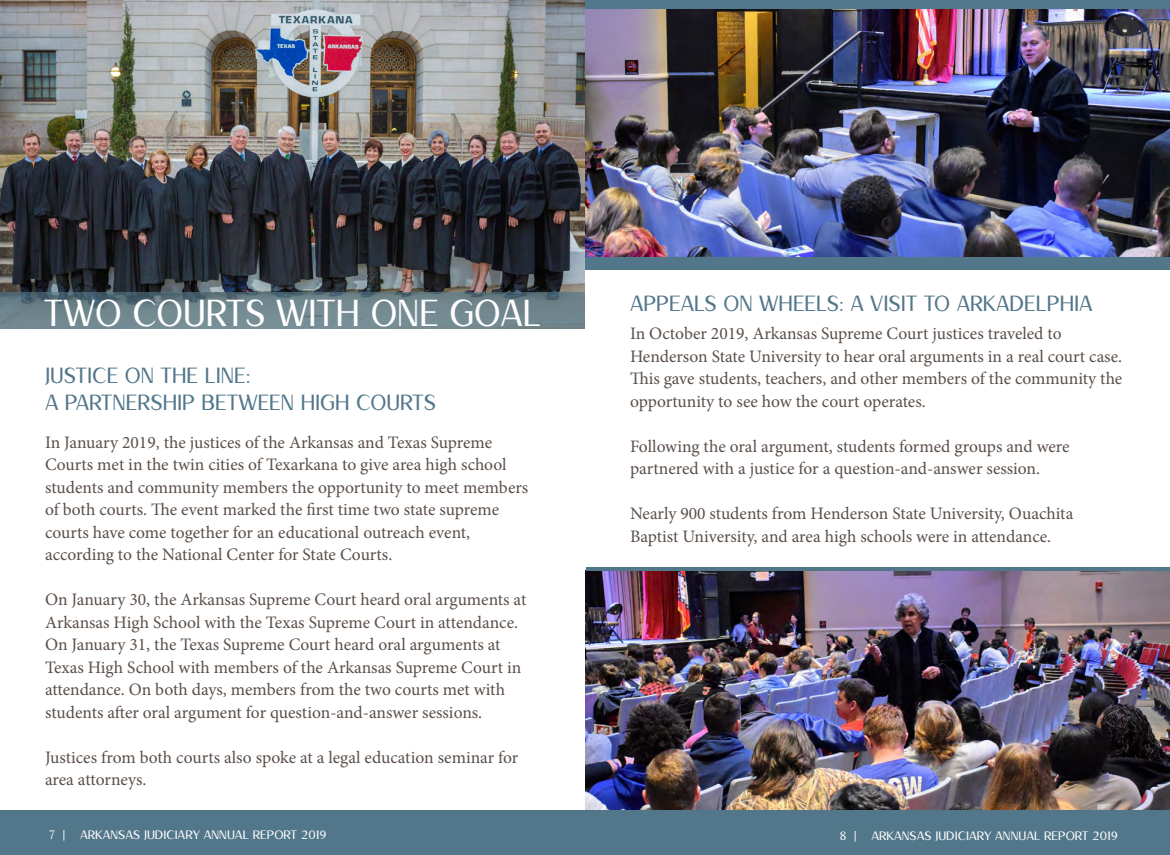
<style>
.page{position:relative;width:1170px;height:855px;background:#fff}
.page>*{position:absolute;margin:0;border:0;box-sizing:border-box;transform-origin:0 0}
.t1{font:38.38px "Almond";color:#fff}
.t2{font:22.5px "Almond";color:#53778a}
.t3{font:17.5px/22.5px "Minion Pro";letter-spacing:-.005em;color:#5a4f49}
.t4{font:12.5px "Almond";color:#fff;scale:1.04 1}
</style>
<div class="page">
<img style="left:0;top:0;width:585px;height:292px">
<svg style="left:0;top:292px;width:585px;height:36px;background:#6b8189"></svg>
<div style="left:0;top:810px;width:1170px;height:45px;background:#53778a"></div>
<img style="left:585px;top:9px;width:585px;height:248px">
<div style="left:585px;top:257px;width:585px;height:13px;background:#53778a"></div>
<div style="left:585px;top:0;width:585px;height:9px;background:#53778a"></div>
<img style="left:585px;top:570px;width:585px;height:239px">
<hr style="left:587px;top:567px;width:583px;height:4px;background:#53778a">
<p class="t1" style="left:44px;top:295px;width:499px">TWO COURTS WITH ONE GOAL</p>
<p class="t2" style="left:45px;top:365px;width:207px">JUSTICE ON THE LINE:</p>
<p class="t2" style="left:45px;top:392px;width:393px">A PARTNERSHIP BETWEEN HIGH COURTS</p>
<p class="t3" style="left:45px;top:431px;width:485px">In January 2019, the justices of the Arkansas and Texas Supreme Courts met in the twin cities of Texarkana to give area high school students and community members the opportunity to meet members of both courts. The event marked the first time two state supreme courts have come together for an educational outreach event, according to the National Center for State Courts.</p>
<p class="t3" style="left:45px;top:588px;width:483px">On January 30, the Arkansas Supreme Court heard oral arguments at Arkansas High School with the Texas Supreme Court in attendance.<br>On January 31, the Texas Supreme Court heard oral arguments at Texas High School with members of the Arkansas Supreme Court in attendance. On both days, members from the two courts met with students after oral argument for question-and-answer sessions.</p>
<p class="t3" style="left:45px;top:746px;width:475px">Justices from both courts also spoke at a legal education seminar for area attorneys.</p>
<p class="t2" style="left:630px;top:292px;width:464px">APPEALS ON WHEELS: A VISIT TO ARKADELPHIA</p>
<p class="t3" style="left:630px;top:322px;width:494px">In October 2019, Arkansas Supreme Court justices traveled to Henderson State University to hear oral arguments in a real court case.<br>This gave students, teachers, and other members of the community the opportunity to see how the court operates.</p>
<p class="t3" style="left:630px;top:435px;width:441px">Following the oral argument, students formed groups and were partnered with a justice for a question-and-answer session.</p>
<p class="t3" style="left:630px;top:502px;width:445px">Nearly 900 students from Henderson State University, Ouachita<br>Baptist University, and area high schools were in attendance.</p>
<p class="t4" style="left:49px;top:829px;width:269px">7 | ARKANSAS JUDICIARY ANNUAL REPORT 2019</p>
<p class="t4" style="left:840px;top:830px;width:269px">8 | ARKANSAS JUDICIARY ANNUAL REPORT 2019</p>
</div>
